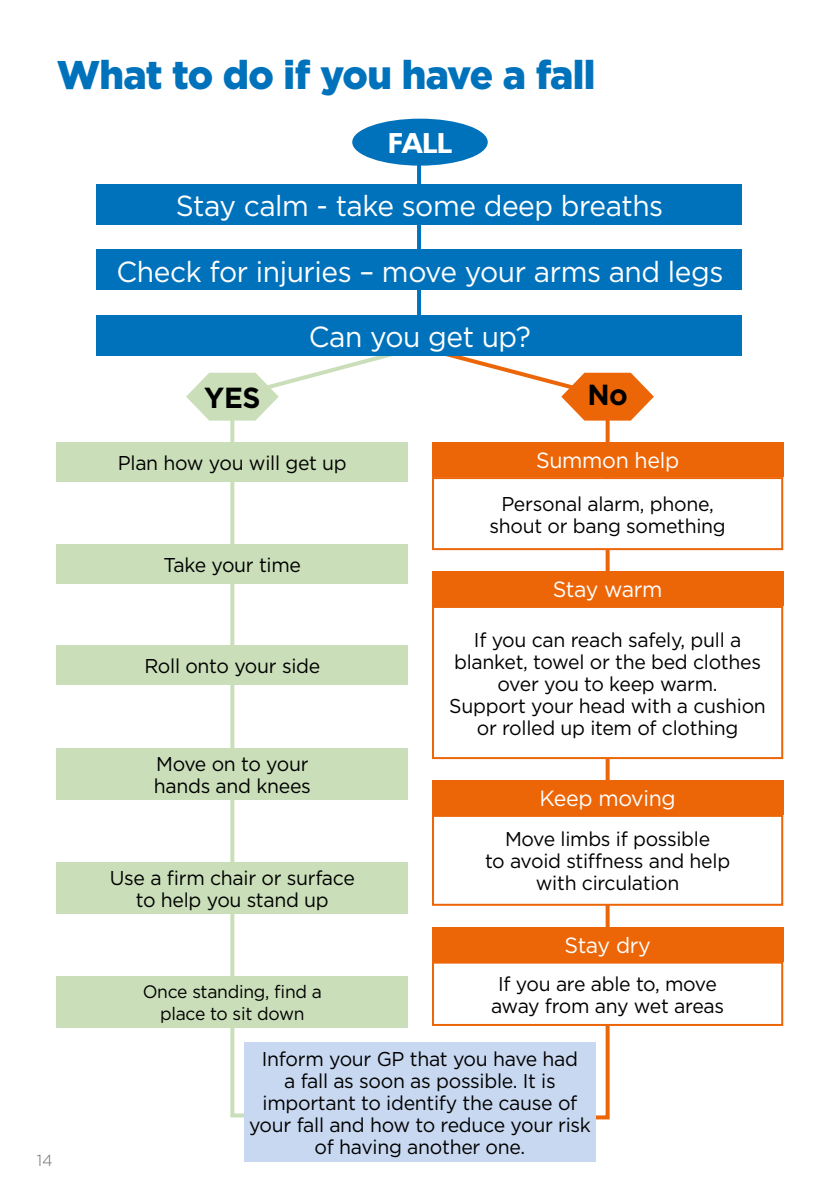
<style>
.page{position:relative;width:840px;height:1191px;background:#fff}
.page>*{position:absolute;margin:0;border:0;box-sizing:border-box;transform-origin:0 0}
.sub_2{font:900 40px "Gotham";letter-spacing:-.02em;color:#0072bb}
.bullet{font:29px "Gotham";letter-spacing:-.015em;color:#fff}
.bullet-2{font:700 29px "Gotham";color:#000}
.bullet-3{font:700 29px "Humanist 521 BT";color:#fff}
.bullet-4{font:22px "Gotham";letter-spacing:-.015em;color:#fff}
.bullet-5{font:20px/22px "Gotham";letter-spacing:-.015em;color:#000;text-align:center}
.bullet-6{font:18px/22px "Gotham";letter-spacing:-.015em;color:#000;text-align:center}
.t1{font:300 16px "Gotham";color:#706f6f}
</style>
<div class="page">
<svg style="left:423px;top:355px;width:188px;height:766px"></svg>
<svg style="left:228px;top:355px;width:195px;height:763px"></svg>
<hr style="left:417px;top:147px;width:4px;height:188px;background:#0072bb">
<svg style="left:186px;top:373px;width:92px;height:47px"></svg>
<svg style="left:561px;top:373px;width:92px;height:47px"></svg>
<div style="left:352px;top:119px;width:135px;height:47px;background:#0072bb;border-radius:50%"></div>
<div style="left:96px;top:184px;width:645px;height:41px;background:#0072bb"></div>
<div style="left:96px;top:250px;width:645px;height:40px;background:#0072bb"></div>
<div style="left:96px;top:315px;width:645px;height:40px;background:#0072bb"></div>
<div style="left:57px;top:442px;width:351px;height:40px;background:#cadfb9"></div>
<div style="left:57px;top:544px;width:351px;height:39px;background:#cadfb9"></div>
<div style="left:57px;top:645px;width:351px;height:40px;background:#cadfb9"></div>
<div style="left:57px;top:748px;width:351px;height:51px;background:#cadfb9"></div>
<div style="left:57px;top:862px;width:351px;height:51px;background:#cadfb9"></div>
<div style="left:57px;top:976px;width:351px;height:51px;background:#cadfb9"></div>
<div style="left:244px;top:1042px;width:351px;height:119px;background:#c8d8f0"></div>
<div style="left:432px;top:442px;width:350px;height:35px;background:#ec6608"></div>
<div style="left:433px;top:478px;width:348px;height:71px;background:#fff"></div>
<div style="left:432px;top:477px;width:350px;height:73px;border:2px solid #ec6608"></div>
<div style="left:432px;top:571px;width:350px;height:35px;background:#ec6608"></div>
<div style="left:433px;top:607px;width:348px;height:151px;background:#fff"></div>
<div style="left:432px;top:606px;width:350px;height:153px;border:2px solid #ec6608"></div>
<div style="left:432px;top:780px;width:350px;height:35px;background:#ec6608"></div>
<div style="left:433px;top:816px;width:348px;height:88px;background:#fff"></div>
<div style="left:432px;top:815px;width:350px;height:90px;border:2px solid #ec6608"></div>
<div style="left:432px;top:926px;width:350px;height:35px;background:#ec6608"></div>
<div style="left:433px;top:962px;width:348px;height:63px;background:#fff"></div>
<div style="left:432px;top:961px;width:350px;height:65px;border:2px solid #ec6608"></div>
<p class="sub_2" style="left:57px;top:47px;width:540px">What to do if you have a fall</p>
<p class="bullet-3" style="left:387px;top:125px;width:66px">FALL</p>
<p class="bullet" style="left:176px;top:187px;width:489px">Stay calm - take some deep breaths</p>
<p class="bullet" style="left:116px;top:253px;width:608px">Check for injuries – move your arms and legs</p>
<p class="bullet-2" style="left:204px;top:379px;width:58px">YES</p>
<p class="bullet" style="left:309px;top:318px;width:223px">Can you get up?</p>
<p class="bullet-2" style="left:587px;top:376px;width:42px">No</p>
<p class="t1" style="left:37px;top:1151px;width:17px">14</p>
<p class="bullet-5" style="left:118px;top:451px;width:230px">Plan how you will get up</p>
<p class="bullet-5" style="left:163px;top:553px;width:139px">Take your time</p>
<p class="bullet-5" style="left:144px;top:655px;width:177px">Roll onto your side</p>
<p class="bullet-5" style="left:154px;top:752px;width:158px;text-align:left">Move on to your hands and knees</p>
<p class="bullet-5" style="left:110px;top:866px;width:246px">Use a firm chair or surface to help you stand up</p>
<p class="bullet-4" style="left:535px;top:446px;width:145px">Summon help</p>
<p class="bullet-5" style="left:489px;top:492px;width:238px">Personal alarm, phone, shout or bang something</p>
<p class="bullet-4" style="left:552px;top:575px;width:111px">Stay warm</p>
<p class="bullet-5" style="left:449px;top:628px;width:318px">If you can reach safely, pull a blanket, towel or the bed clothes over you to keep warm.<br>Support your head with a cushion or rolled up item of clothing</p>
<p class="bullet-4" style="left:539px;top:784px;width:138px">Keep moving</p>
<p class="bullet-5" style="left:484px;top:828px;width:246px">Move limbs if possible<br>to avoid stiffness and help with circulation</p>
<p class="bullet-4" style="left:564px;top:931px;width:88px">Stay dry</p>
<p class="bullet-5" style="left:491px;top:972px;width:234px">If you are able to, move away from any wet areas</p>
<p class="bullet-6" style="left:143px;top:980px;width:181px">Once standing, find a place to sit down</p>
<p class="bullet-5" style="left:249px;top:1047px;width:343px">Inform your GP that you have had<br>a fall as soon as possible. It is important to identify the cause of your fall and how to reduce your risk of having another one.</p>
</div>
